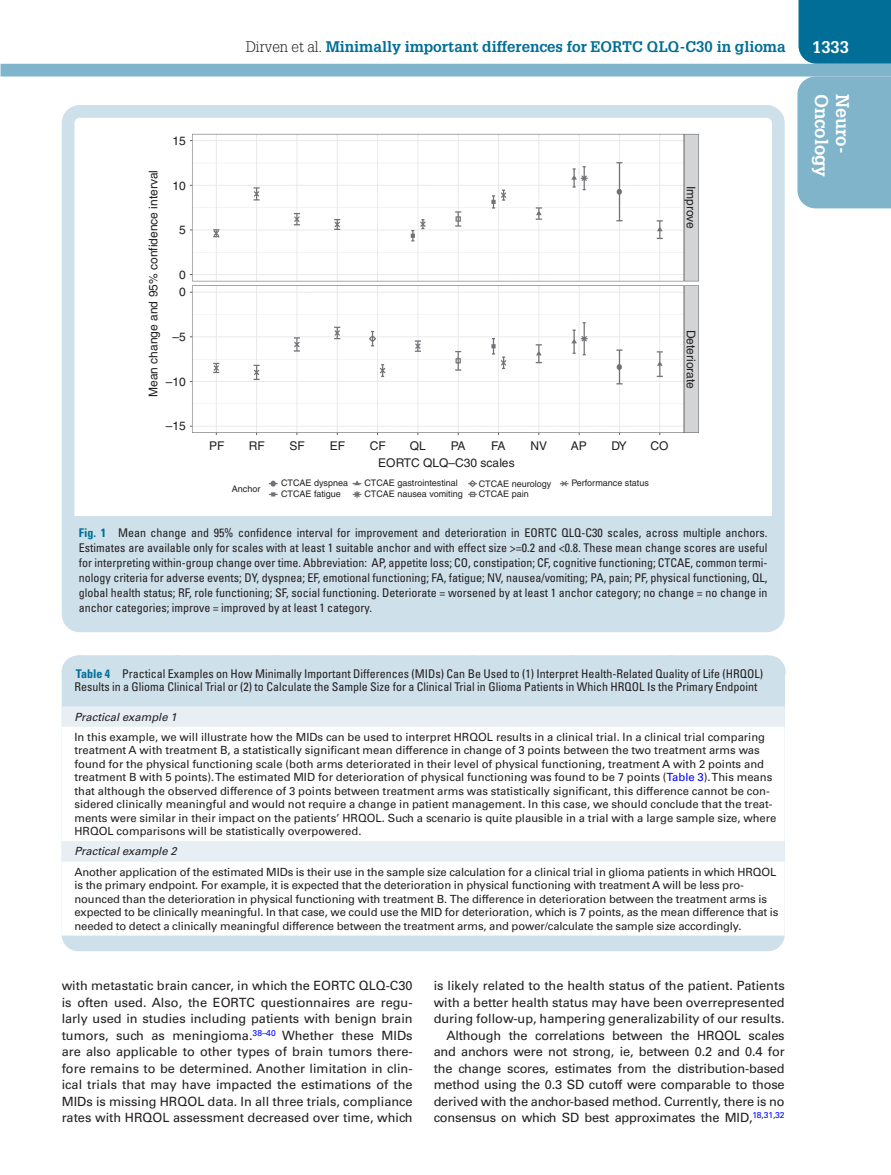
<style>
.page{position:relative;width:891px;height:1175px;background:#fff}
.page>*{position:absolute;margin:0;border:0;box-sizing:border-box;transform-origin:0 0}
.t1{font:700 18px "Glypha LT Std";color:#fff}
.t2{font:700 16.5px "Glypha LT Std";color:#fff}
.t3{font:700 15px "Glypha LT Std";color:#006e96}
.t4{font:12.75px/16.5px "Univers LT Std";letter-spacing:-.01em;color:#231f20;text-align:justify}
.t5{font:condensed 12px/15px "Univers LT Std";color:#231f20;text-align:justify}
.t6{font:12px/17.4px "Helvetica";color:#231f20}
.t7{font:11.25px/13.5px "Univers LT Std";color:#231f20}
.t8{font:italic 11.25px "Univers LT Std";color:#231f20}
.t9{font:9px/10.6px "Helvetica";color:#231f20}
.s1{font-weight:300;color:#231f20}
.s2{font-weight:700;color:#006e96}
.s3{color:#00f}
</style>
<div class="page">
<div style="left:799px;top:0;width:92px;height:64px;background:#006e96"></div>
<div style="left:1px;top:64px;width:890px;height:12px;background:#7fb4ca"></div>
<div style="left:797px;top:76px;width:94px;height:132px;background:#7fb4ca"></div>
<div style="left:70px;top:516px;width:706px;height:103px;background:#cee0ea"></div>
<img style="left:189px;top:133px;width:510px;height:365px">
<div style="left:62px;top:105px;width:723px;height:527px;border:13px solid #cee0ea;border-radius:12px"></div>
<div style="left:62px;top:655px;width:723px;height:296px;background:#cee0ea;border-radius:16px"></div>
<svg style="left:181px;top:655px;width:538px;height:1px"></svg>
<div style="left:62px;top:706px;width:723px;height:20px;background:#e8eff4"></div>
<svg style="left:62px;top:726px;width:723px;height:209px;background:#fcfdfd"></svg>
<p class="t6" style="left:173px;top:132px;width:15px">15</p>
<p class="t6" style="left:173px;top:177px;width:15px">10</p>
<p class="t6" style="left:144px;top:397px;width:228px;rotate:-90deg">Mean change and 95% confidence interval</p>
<p class="t6" style="left:179px;top:221px;width:8px">5</p>
<p class="t6" style="left:179px;top:266px;width:8px">0<br>0</p>
<p class="t6" style="left:173px;top:328px;width:15px">–5</p>
<p class="t6" style="left:166px;top:372px;width:22px">–10</p>
<p class="t6" style="left:166px;top:417px;width:22px">–15</p>
<h3 class="t3" style="left:246px;top:37px;width:542px"><span class="s1">Dirven et al.</span> Minimally important differences for EORTC QLQ-C30 in glioma</h3>
<h2 class="t2" style="left:812px;top:37px;width:38px">1333</h2>
<h1 class="t1" style="left:833px;top:94px;width:85px;rotate:90deg">Oncology</h1>
<h1 class="t1" style="left:854px;top:94px;width:61px;rotate:90deg">Neuro-</h1>
<p class="t6" style="left:700px;top:185px;width:44px;rotate:90deg">Improve</p>
<p class="t6" style="left:700px;top:329px;width:61px;rotate:90deg">Deteriorate</p>
<p class="t6" style="left:378px;top:437px;width:138px;text-indent:32px">QL<br>EORTC QLQ–C30 scales</p>
<p class="t6" style="left:451px;top:437px;width:16px">PA</p>
<p class="t6" style="left:491px;top:437px;width:16px">FA</p>
<p class="t6" style="left:530px;top:437px;width:18px">NV</p>
<p class="t6" style="left:571px;top:437px;width:18px">AP</p>
<p class="t6" style="left:611px;top:437px;width:17px">DY</p>
<p class="t6" style="left:650px;top:437px;width:19px">CO</p>
<p class="t6" style="left:209px;top:437px;width:17px">PF</p>
<p class="t6" style="left:249px;top:437px;width:17px">RF</p>
<p class="t6" style="left:290px;top:437px;width:17px">SF</p>
<p class="t6" style="left:330px;top:437px;width:17px">EF</p>
<p class="t6" style="left:370px;top:437px;width:17px">CF</p>
<p class="t9" style="left:232px;top:483px;width:30px">Anchor</p>
<p class="t9" style="left:281px;top:478px;width:69px">CTCAE dyspnea<br>CTCAE fatigue</p>
<p class="t9" style="left:364px;top:478px;width:100px">CTCAE gastrointestinal<br>CTCAE nausea vomiting</p>
<p class="t9" style="left:479px;top:478px;width:74px">CTCAE neurology</p>
<p class="t9" style="left:571px;top:478px;width:79px">Performance status</p>
<p class="t9" style="left:479px;top:489px;width:52px">CTCAE pain</p>
<p class="t5" style="left:79px;top:525px;width:690px"><span class="s2">Fig. 1</span> Mean change and 95% confidence interval for improvement and deterioration in EORTC QLQ-C30 scales, across multiple anchors.<br>Estimates are available only for scales with at least 1 suitable anchor and with effect size &gt;=0.2 and &lt;0.8. These mean change scores are useful for interpreting within-group change over time. Abbreviation: AP, appetite loss; CO, constipation; CF, cognitive functioning; CTCAE, common termi&shy;nology criteria for adverse events; DY, dyspnea; EF, emotional functioning; FA, fatigue; NV, nausea/vomiting; PA, pain; PF, physical functioning, QL, global health status; RF, role functioning; SF, social functioning. Deteriorate = worsened by at least 1 anchor category; no change = no change in anchor categories; improve = improved by at least 1 category.</p>
<p class="t5" style="left:74px;top:666px;width:690px;line-height:13.5px"><span class="s2">Table 4</span> Practical Examples on How Minimally Important Differences (MIDs) Can Be Used to (1) Interpret Health-Related Quality of Life (HRQOL)<br>Results in a Glioma Clinical Trial or (2) to Calculate the Sample Size for a Clinical Trial in Glioma Patients in Which HRQOL Is the Primary Endpoint</p>
<p class="t8" style="left:74px;top:710px;width:104px">Practical example 1</p>
<p class="t7" style="left:74px;top:730px;width:704px">In this example, we will illustrate how the MIDs can be used to interpret HRQOL results in a clinical trial. In a clinical trial comparing treatment A with treatment B, a statistically significant mean difference in change of 3 points between the two treatment arms was found for the physical functioning scale (both arms deteriorated in their level of physical functioning, treatment A with 2 points and treatment B with 5 points). The estimated MID for deterioration of physical functioning was found to be 7 points (<span class="s3">Table 3</span>). This means that although the observed difference of 3 points between treatment arms was statistically significant, this difference cannot be con&shy;sidered clinically meaningful and would not require a change in patient management. In this case, we should conclude that the treat&shy;ments were similar in their impact on the patients’ HRQOL. Such a scenario is quite plausible in a trial with a large sample size, where HRQOL comparisons will be statistically overpowered.</p>
<p class="t8" style="left:74px;top:844px;width:104px">Practical example 2</p>
<p class="t7" style="left:74px;top:865px;width:706px">Another application of the estimated MIDs is their use in the sample size calculation for a clinical trial in glioma patients in which HRQOL is the primary endpoint. For example, it is expected that the deterioration in physical functioning with treatment A will be less pro&shy;nounced than the deterioration in physical functioning with treatment B. The difference in deterioration between the treatment arms is expected to be clinically meaningful. In that case, we could use the MID for deterioration, which is 7 points, as the mean difference that is needed to detect a clinically meaningful difference between the treatment arms, and power/calculate the sample size accordingly.</p>
<p class="t4" style="left:62px;top:977px;width:353px">with metastatic brain cancer, in which the EORTC QLQ-C30 is often used. Also, the EORTC questionnaires are regu&shy;larly used in studies including patients with benign brain tumors, such as meningioma.<sup>38–40</sup> Whether these MIDs are also applicable to other types of brain tumors there&shy;fore remains to be determined. Another limitation in clin&shy;ical trials that may have impacted the estimations of the MIDs is missing HRQOL data. In all three trials, compliance rates with HRQOL assessment decreased over time, which</p>
<p class="t4" style="left:434px;top:977px;width:353px;text-align:right">is likely related to the health status of the patient. Patients with a better health status may have been overrepresented during follow-up, hampering generalizability of our results.<br>Although the correlations between the HRQOL scales and anchors were not strong, ie, between 0.2 and 0.4 for the change scores, estimates from the distribution-based method using the 0.3 SD cutoff were comparable to those derived with the anchor-based method. Currently, there is no consensus on which SD best approximates the MID,<sup>18</sup><sup>,</sup><sup>31</sup><sup>,</sup><sup>32</sup></p>
</div>
